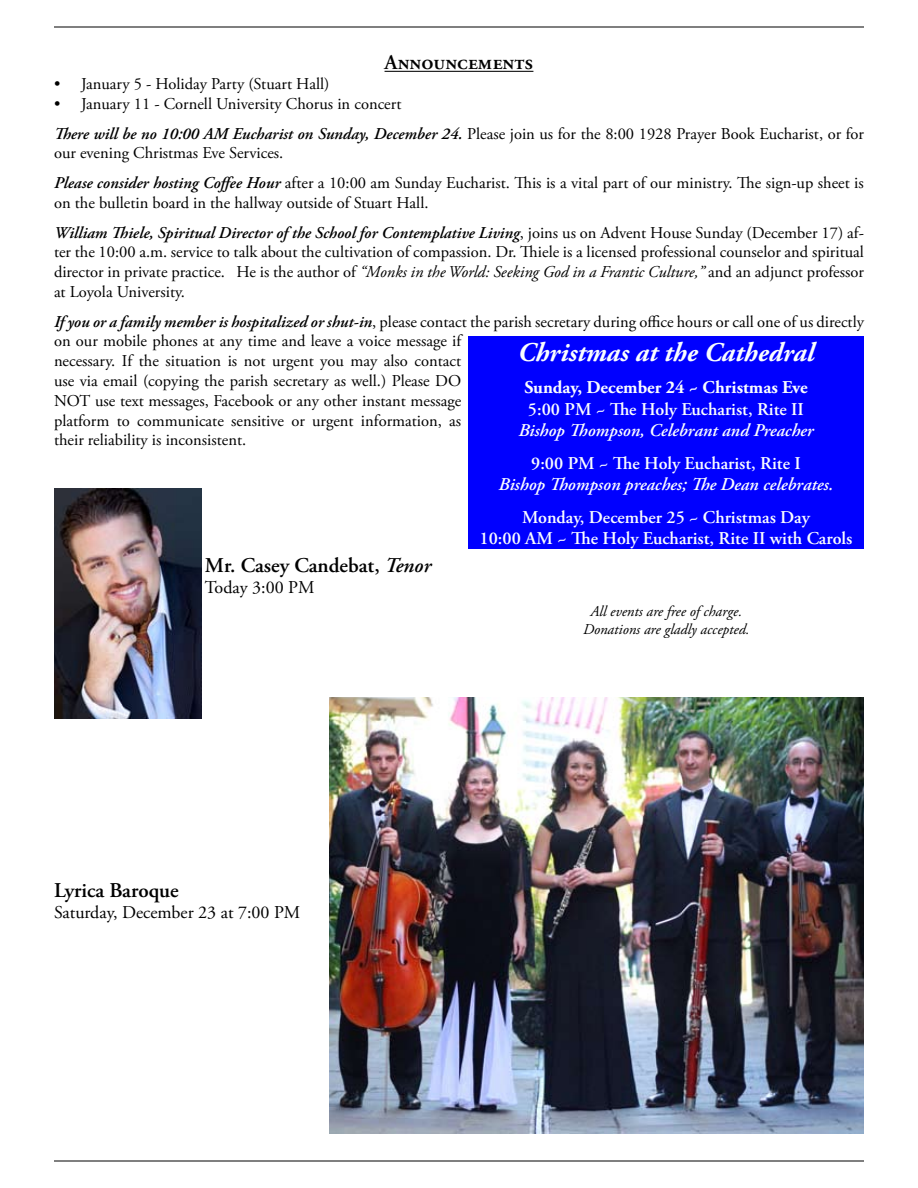
<style>
.page{position:relative;width:918px;height:1188px;background:#fff}
.page>*{position:absolute;margin:0;border:0;box-sizing:border-box;transform-origin:0 0}
.t1{font:italic 700 27px "Adobe Garamond Pro";color:#fafdff}
.t2{font:600 21px "Adobe Garamond Pro";color:#000}
.t3{font:600 18px/21.6px "Adobe Garamond Pro";color:#fafdff;text-align:center}
.t4{font:italic 600 18px "Adobe Garamond Pro";color:#fafdff}
.t5{font:18px "Adobe Garamond Pro";color:#000}
.t6{font:700 18px "Adobe Garamond Pro";color:#fafdff}
.t7{font:16.5px/19.8px "Adobe Garamond Pro";color:#000}
.t8{font:italic 15px/18px "Adobe Garamond Pro";color:#000;text-align:center}
.s1{font-weight:600;font-style:italic}
.s2{font-style:italic}
</style>
<div class="page">
<hr style="left:54px;top:27px;width:810px;height:1px;background:#000">
<hr style="left:54px;top:1161px;width:810px;height:1px;background:#000">
<hr style="left:385px;top:71px;width:148px;height:1px;background:#000">
<img style="left:329px;top:697px;width:535px;height:437px">
<img style="left:54px;top:488px;width:147px;height:230px">
<div style="left:468px;top:337px;width:396px;height:212px;background:#00f"></div>
<p class="t2" style="left:385px;top:50px;width:150px">Announcements</p>
<p class="t7" style="left:81px;top:74px;width:322px">January 5 - Holiday Party (Stuart Hall)<br>January 11 - Cornell University Chorus in concert</p>
<p class="t7" style="left:54px;top:124px;width:812px"><span class="s1">There will be no 10:00 AM Eucharist on Sunday, December 24.</span> Please join us for the 8:00 1928 Prayer Book Eucharist, or for our evening Christmas Eve Services.</p>
<p class="t7" style="left:54px;top:173px;width:811px"><span class="s1">Please consider hosting Coffee Hour</span> after a 10:00 am Sunday Eucharist. This is a vital part of our ministry. The sign-up sheet is on the bulletin board in the hallway outside of Stuart Hall.</p>
<p class="t7" style="left:54px;top:223px;width:812px;text-align:justify"><span class="s1">William Thiele, Spiritual Director of the School for Contemplative Living</span>, joins us on Advent House Sunday (December 17) af&shy;ter the 10:00 a.m. service to talk about the cultivation of compassion. Dr. Thiele is a licensed professional counselor and spiritual director in private practice. He is the author of <span class="s2">“Monks in the World: Seeking God in a Frantic Culture,”</span> and an adjunct professor at Loyola University.</p>
<p class="t7" style="left:54px;top:312px;width:812px"><span class="s1">If you or a family member is hospitalized or shut-in</span>, please contact the parish secretary during office hours or call one of us directly on our mobile phones at any time and leave a voice message if<br>necessary. If the situation is not urgent you may also contact<br>use via email (copying the parish secretary as well.) Please DO<br>NOT use text messages, Facebook or any other instant message<br>platform to communicate sensitive or urgent information, as<br>their reliability is inconsistent.</p>
<p class="t7" style="left:54px;top:74px;width:8px">• •</p>
<h1 class="t1" style="left:518px;top:337px;width:298px">Christmas at the Cathedral</h1>
<p class="t6" style="left:524px;top:377px;width:285px">Sunday, December 24 ~ Christmas Eve</p>
<p class="t3" style="left:528px;top:398px;width:278px">5:00 PM ~ The Holy Eucharist, Rite II</p>
<p class="t4" style="left:518px;top:420px;width:297px">Bishop Thompson, Celebrant and Preacher</p>
<p class="t3" style="left:531px;top:452px;width:271px">9:00 PM ~ The Holy Eucharist, Rite I</p>
<p class="t4" style="left:499px;top:474px;width:336px">Bishop Thompson preaches; The Dean celebrates.</p>
<p class="t3" style="left:480px;top:506px;width:374px">Monday, December 25 ~ Christmas Day<br>10:00 AM ~ The Holy Eucharist, Rite II with Carols</p>
<p class="t2" style="left:205px;top:553px;width:228px">Mr. Casey Candebat, <span class="s2">Tenor</span></p>
<p class="t5" style="left:205px;top:577px;width:111px">Today 3:00 PM</p>
<p class="t2" style="left:54px;top:878px;width:126px">Lyrica Baroque</p>
<p class="t5" style="left:54px;top:902px;width:248px">Saturday, December 23 at 7:00 PM</p>
<p class="t8" style="left:583px;top:603px;width:168px">All events are free of charge.<br>Donations are gladly accepted.</p>
</div>
